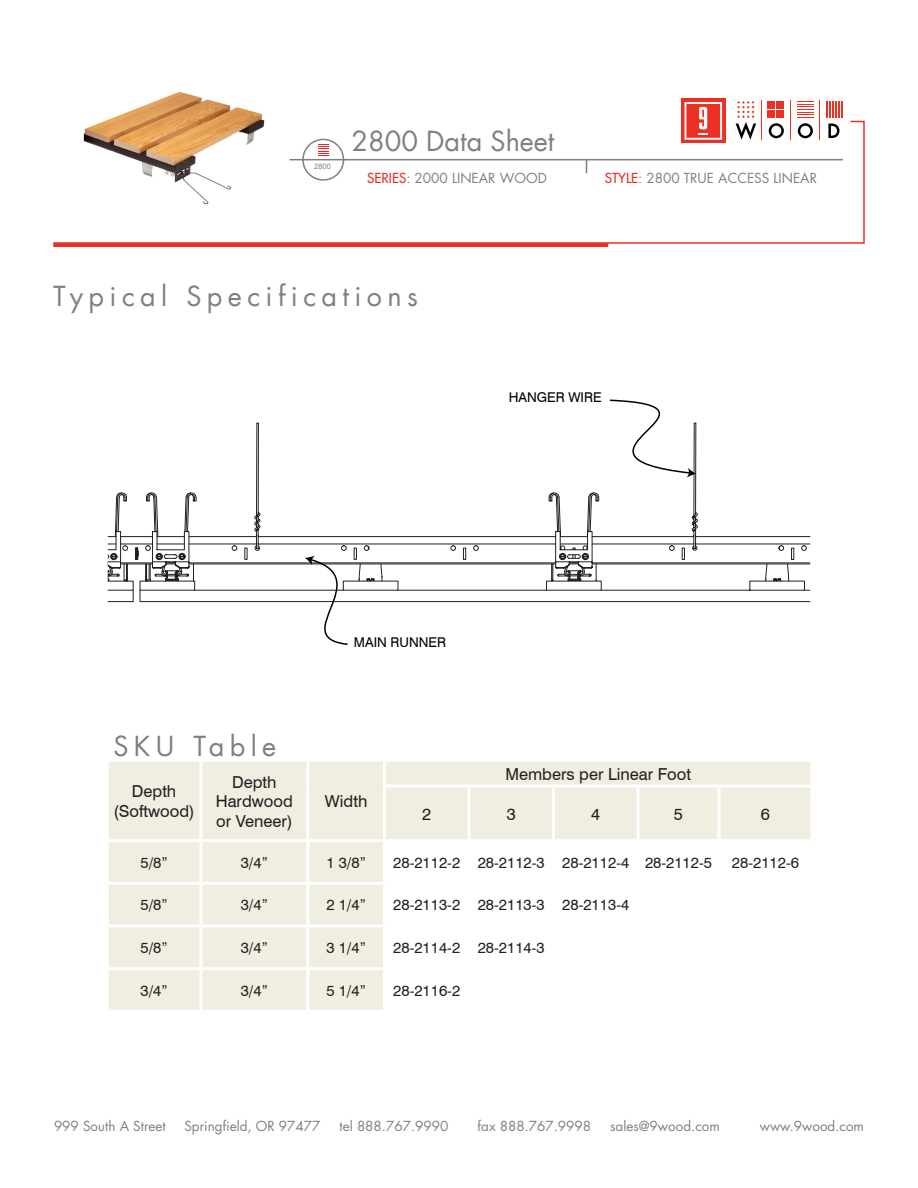
<style>
.page{position:relative;width:918px;height:1188px;background:#fff}
.page>*{position:absolute;margin:0;border:0;box-sizing:border-box;transform-origin:0 0}
.t1{font:27px "Futura";letter-spacing:.2em;color:#808080}
.t2{font:27px "Futura";color:#808080}
.t3{font:16.5px/19.8px "Swiss 721 BT";color:#231f20}
.t4{font:15px "Swiss 721 BT";color:#231f20}
.t5{font:13.5px "Futura Std";color:#808080}
.t6{font:13.5px "Swiss 721 BT";color:#000}
.t7{font:7.5px "Arial";color:#808080}
.s1{font-weight:500;color:#ee2e25}
</style>
<div class="page">
<hr style="left:819px;top:100px;width:1px;height:40px;background:#ed3024">
<hr style="left:790px;top:100px;width:1px;height:40px;background:#ed3024">
<hr style="left:761px;top:100px;width:1px;height:40px;background:#ed3024">
<div style="left:681px;top:99px;width:44px;height:44px;background:#ed3024"></div>
<div style="left:53px;top:242px;width:555px;height:5px;background:#ed3024;border:2px solid #ed3024"></div>
<svg style="left:288px;top:101px;width:577px;height:143px"></svg>
<img style="left:83px;top:91px;width:182px;height:114px">
<svg style="left:108px;top:492px;width:699px;height:153px"></svg>
<svg style="left:609px;top:399px;width:88px;height:79px"></svg>
<svg style="left:109px;top:762px;width:701px;height:248px;fill:#efeee1"></svg>
<hr style="left:199px;top:762px;width:3px;height:24px;background:#fff">
<hr style="left:306px;top:762px;width:3px;height:24px;background:#fff">
<hr style="left:383px;top:762px;width:3px;height:23px;background:#fff">
<hr style="left:199px;top:786px;width:3px;height:53px;background:#fff">
<hr style="left:306px;top:786px;width:3px;height:53px;background:#fff">
<hr style="left:383px;top:785px;width:86px;height:3px;background:#fff">
<hr style="left:383px;top:788px;width:3px;height:51px;background:#fff">
<hr style="left:469px;top:785px;width:85px;height:3px;background:#fff">
<hr style="left:467px;top:788px;width:3px;height:51px;background:#fff">
<hr style="left:554px;top:785px;width:84px;height:3px;background:#fff">
<hr style="left:552px;top:788px;width:3px;height:51px;background:#fff">
<hr style="left:638px;top:785px;width:81px;height:3px;background:#fff">
<hr style="left:637px;top:788px;width:3px;height:51px;background:#fff">
<hr style="left:719px;top:785px;width:94px;height:3px;background:#fff">
<hr style="left:718px;top:788px;width:3px;height:51px;background:#fff">
<hr style="left:106px;top:839px;width:95px;height:3px;background:#fff">
<hr style="left:201px;top:839px;width:107px;height:3px;background:#fff">
<hr style="left:199px;top:842px;width:3px;height:40px;background:#fff">
<hr style="left:308px;top:839px;width:76px;height:3px;background:#fff">
<hr style="left:306px;top:842px;width:3px;height:40px;background:#fff">
<hr style="left:384px;top:839px;width:85px;height:3px;background:#fff">
<hr style="left:383px;top:842px;width:3px;height:40px;background:#fff">
<hr style="left:469px;top:839px;width:85px;height:3px;background:#fff">
<hr style="left:467px;top:842px;width:3px;height:40px;background:#fff">
<hr style="left:554px;top:839px;width:84px;height:3px;background:#fff">
<hr style="left:552px;top:842px;width:3px;height:40px;background:#fff">
<hr style="left:638px;top:839px;width:81px;height:3px;background:#fff">
<hr style="left:637px;top:842px;width:3px;height:40px;background:#fff">
<hr style="left:719px;top:839px;width:94px;height:3px;background:#fff">
<hr style="left:718px;top:842px;width:3px;height:40px;background:#fff">
<hr style="left:106px;top:882px;width:95px;height:3px;background:#fff">
<hr style="left:201px;top:882px;width:107px;height:3px;background:#fff">
<hr style="left:199px;top:885px;width:3px;height:39px;background:#fff">
<hr style="left:308px;top:882px;width:76px;height:3px;background:#fff">
<hr style="left:306px;top:885px;width:3px;height:39px;background:#fff">
<hr style="left:384px;top:882px;width:85px;height:3px;background:#fff">
<hr style="left:383px;top:885px;width:3px;height:39px;background:#fff">
<hr style="left:469px;top:882px;width:85px;height:3px;background:#fff">
<hr style="left:467px;top:885px;width:3px;height:39px;background:#fff">
<hr style="left:554px;top:882px;width:84px;height:3px;background:#fff">
<hr style="left:552px;top:885px;width:3px;height:39px;background:#fff">
<hr style="left:638px;top:882px;width:81px;height:3px;background:#fff">
<hr style="left:637px;top:885px;width:3px;height:39px;background:#fff">
<hr style="left:719px;top:882px;width:94px;height:3px;background:#fff">
<hr style="left:718px;top:885px;width:3px;height:39px;background:#fff">
<hr style="left:106px;top:924px;width:95px;height:3px;background:#fff">
<hr style="left:201px;top:924px;width:107px;height:3px;background:#fff">
<hr style="left:199px;top:927px;width:3px;height:40px;background:#fff">
<hr style="left:308px;top:924px;width:76px;height:3px;background:#fff">
<hr style="left:306px;top:927px;width:3px;height:40px;background:#fff">
<hr style="left:384px;top:924px;width:85px;height:3px;background:#fff">
<hr style="left:383px;top:927px;width:3px;height:40px;background:#fff">
<hr style="left:469px;top:924px;width:85px;height:3px;background:#fff">
<hr style="left:467px;top:927px;width:3px;height:40px;background:#fff">
<hr style="left:554px;top:924px;width:84px;height:3px;background:#fff">
<hr style="left:552px;top:927px;width:3px;height:40px;background:#fff">
<hr style="left:638px;top:924px;width:81px;height:3px;background:#fff">
<hr style="left:637px;top:927px;width:3px;height:40px;background:#fff">
<hr style="left:719px;top:924px;width:94px;height:3px;background:#fff">
<hr style="left:718px;top:927px;width:3px;height:40px;background:#fff">
<hr style="left:106px;top:967px;width:95px;height:3px;background:#fff">
<hr style="left:201px;top:967px;width:107px;height:3px;background:#fff">
<hr style="left:199px;top:970px;width:3px;height:40px;background:#fff">
<hr style="left:308px;top:967px;width:76px;height:3px;background:#fff">
<hr style="left:306px;top:970px;width:3px;height:40px;background:#fff">
<hr style="left:384px;top:967px;width:85px;height:3px;background:#fff">
<hr style="left:383px;top:970px;width:3px;height:40px;background:#fff">
<hr style="left:469px;top:967px;width:85px;height:3px;background:#fff">
<hr style="left:467px;top:970px;width:3px;height:40px;background:#fff">
<hr style="left:554px;top:967px;width:84px;height:3px;background:#fff">
<hr style="left:552px;top:970px;width:3px;height:40px;background:#fff">
<hr style="left:638px;top:967px;width:81px;height:3px;background:#fff">
<hr style="left:637px;top:970px;width:3px;height:40px;background:#fff">
<hr style="left:719px;top:967px;width:94px;height:3px;background:#fff">
<hr style="left:718px;top:970px;width:3px;height:40px;background:#fff">
<p class="t7" style="left:314px;top:162px;width:18px">2800</p>
<p class="t2" style="left:351px;top:123px;width:204px">2800 Data Sheet</p>
<p class="t5" style="left:367px;top:169px;width:181px"><span class="s1">SERIES</span>: 2000 LINEAR WOOD</p>
<p class="t5" style="left:605px;top:169px;width:214px"><span class="s1">STYLE</span>: 2800 TRUE ACCESS LINEAR</p>
<p class="t1" style="left:53px;top:279px;width:366px">Typical Specifications</p>
<p class="t6" style="left:509px;top:389px;width:94px">HANGER WIRE</p>
<p class="t6" style="left:354px;top:634px;width:94px">MAIN RUNNER</p>
<p class="t1" style="left:113px;top:728px;width:164px">SKU Table</p>
<p class="t3" style="left:132px;top:782px;width:46px">Depth</p>
<p class="t3" style="left:113px;top:801px;width:83px">(Softwood)</p>
<p class="t3" style="left:232px;top:772px;width:46px">Depth</p>
<p class="t3" style="left:216px;top:791px;width:79px">Hardwood or Veneer)</p>
<p class="t3" style="left:325px;top:791px;width:44px">Width</p>
<p class="t3" style="left:505px;top:764px;width:187px">Members per Linear Foot</p>
<p class="t3" style="left:422px;top:804px;width:11px">2</p>
<p class="t3" style="left:507px;top:804px;width:11px">3</p>
<p class="t3" style="left:591px;top:804px;width:11px">4</p>
<p class="t3" style="left:674px;top:804px;width:11px">5</p>
<p class="t3" style="left:761px;top:804px;width:11px">6</p>
<p class="t4" style="left:141px;top:853px;width:29px">5/8”</p>
<p class="t4" style="left:241px;top:853px;width:29px">3/4”</p>
<p class="t4" style="left:326px;top:853px;width:41px">1 3/8”</p>
<p class="t4" style="left:393px;top:853px;width:69px">28-2112-2</p>
<p class="t4" style="left:478px;top:853px;width:69px">28-2112-3</p>
<p class="t4" style="left:562px;top:853px;width:69px">28-2112-4</p>
<p class="t4" style="left:645px;top:853px;width:69px">28-2112-5</p>
<p class="t4" style="left:732px;top:853px;width:69px">28-2112-6</p>
<p class="t4" style="left:141px;top:896px;width:29px">5/8”</p>
<p class="t4" style="left:241px;top:896px;width:29px">3/4”</p>
<p class="t4" style="left:326px;top:896px;width:41px">2 1/4”</p>
<p class="t4" style="left:393px;top:896px;width:69px">28-2113-2</p>
<p class="t4" style="left:478px;top:896px;width:69px">28-2113-3</p>
<p class="t4" style="left:562px;top:896px;width:69px">28-2113-4</p>
<p class="t4" style="left:141px;top:939px;width:29px">5/8”</p>
<p class="t4" style="left:241px;top:939px;width:29px">3/4”</p>
<p class="t4" style="left:326px;top:939px;width:41px">3 1/4”</p>
<p class="t4" style="left:393px;top:939px;width:69px">28-2114-2</p>
<p class="t4" style="left:478px;top:939px;width:69px">28-2114-3</p>
<p class="t4" style="left:141px;top:981px;width:29px">3/4”</p>
<p class="t4" style="left:241px;top:981px;width:29px">3/4”</p>
<p class="t4" style="left:326px;top:981px;width:41px">5 1/4”</p>
<p class="t4" style="left:393px;top:981px;width:69px">28-2116-2</p>
<p class="t5" style="left:54px;top:1117px;width:113px">999 South A Street</p>
<p class="t5" style="left:184px;top:1117px;width:138px">Springfield, OR 97477</p>
<p class="t5" style="left:340px;top:1117px;width:110px">tel 888.767.9990</p>
<p class="t5" style="left:478px;top:1117px;width:115px">fax 888.767.9998</p>
<p class="t5" style="left:610px;top:1117px;width:111px">sales@9wood.com</p>
<p class="t5" style="left:760px;top:1117px;width:106px">www.9wood.com</p>
</div>
